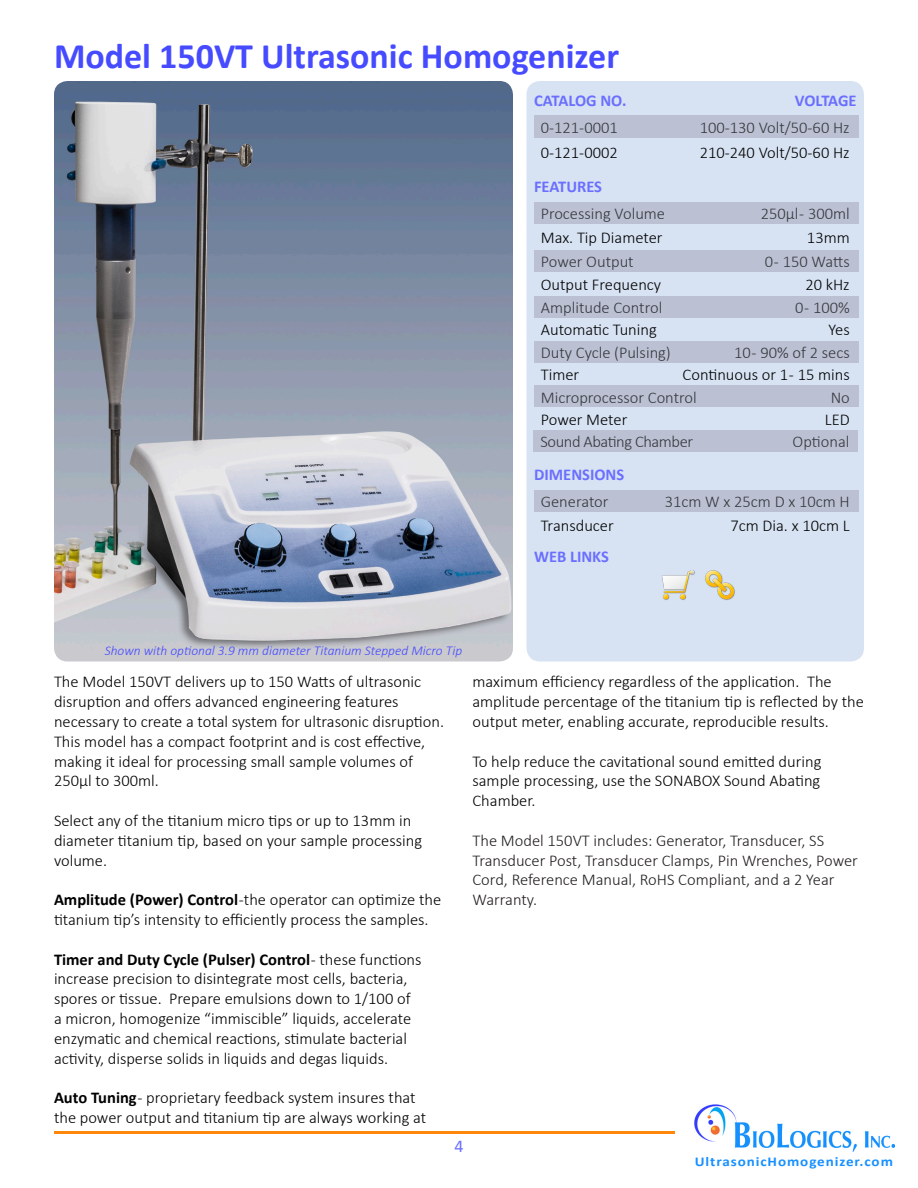
<style>
.page{position:relative;width:918px;height:1188px;background:#fff}
.page>*{position:absolute;margin:0;border:0;box-sizing:border-box;transform-origin:0 0}
.t1{font:700 36px "Calibri";color:#464bff}
.chart_heading{font:18px "Calibri";color:#6b6fff}
.info_chart{font:300 16.5px/19.8px "Calibri";color:#000}
.t2{font:300 16.5px/19.8px "Calibri";color:#231f20}
.chart_heading-2{font:700 16.5px "Calibri";color:#6b6fff}
.info_chart-2{font:300 16.5px "Calibri";letter-spacing:-.025em;color:#000}
.t3{font:italic 300 13.5px "Calibri";color:#464bff}
.t4{font:700 13.5px "Calibri";letter-spacing:.06em;color:#1790ff;scale:1.12 1}
.s1{font-weight:700}
</style>
<div class="page">
<img style="left:695px;top:1105px;width:199px;height:47px">
<hr style="left:54px;top:1131px;width:621px;height:3px;background:#ff870a">
<div style="left:526px;top:81px;width:338px;height:581px;background:#d7e3f3;border-radius:14px"></div>
<div style="left:534px;top:115px;width:324px;height:23px;background:#bbc0d3"></div>
<div style="left:534px;top:203px;width:324px;height:21px;background:#bbc0d3"></div>
<div style="left:534px;top:296px;width:324px;height:22px;background:#bbc0d3"></div>
<div style="left:534px;top:341px;width:324px;height:21px;background:#bbc0d3"></div>
<img style="left:705px;top:570px;width:30px;height:30px">
<img style="left:662px;top:570px;width:33px;height:30px">
<div style="left:534px;top:386px;width:324px;height:21px;background:#bbc0d3"></div>
<div style="left:534px;top:430px;width:324px;height:21px;background:#bbc0d3"></div>
<img style="left:54px;top:81px;width:459px;height:581px">
<div style="left:534px;top:250px;width:324px;height:21px;background:#bbc0d3"></div>
<div style="left:534px;top:490px;width:324px;height:21px;background:#bbc0d3"></div>
<p class="t1" style="left:54px;top:30px;width:567px">Model 150VT Ultrasonic Homogenizer</p>
<p class="chart_heading-2" style="left:534px;top:89px;width:94px">CATALOG NO.</p>
<p class="chart_heading-2" style="left:795px;top:89px;width:63px">VOLTAGE</p>
<p class="info_chart" style="left:541px;top:117px;width:79px">0-121-0001</p>
<p class="info_chart" style="left:700px;top:117px;width:152px">100-130 Volt/50-60 Hz</p>
<p class="info_chart" style="left:541px;top:143px;width:79px">0-121-0002</p>
<p class="info_chart" style="left:700px;top:143px;width:152px">210-240 Volt/50-60 Hz</p>
<p class="chart_heading-2" style="left:534px;top:174px;width:70px">FEATURES</p>
<p class="info_chart" style="left:541px;top:204px;width:126px">Processing Volume</p>
<p class="info_chart" style="left:761px;top:204px;width:91px">250µl - 300ml</p>
<p class="info_chart" style="left:541px;top:228px;width:123px">Max. Tip Diameter</p>
<p class="info_chart" style="left:807px;top:228px;width:44px">13mm</p>
<p class="info_chart" style="left:541px;top:274px;width:122px">Output Frequency</p>
<p class="info_chart" style="left:805px;top:274px;width:46px">20 kHz</p>
<p class="info_chart" style="left:541px;top:319px;width:118px">Automatic Tuning</p>
<p class="info_chart" style="left:829px;top:319px;width:23px">Yes</p>
<p class="info_chart" style="left:541px;top:364px;width:40px">Timer</p>
<p class="info_chart" style="left:683px;top:364px;width:169px">Continuous or 1 - 15 mins</p>
<p class="info_chart" style="left:541px;top:251px;width:94px">Power Output</p>
<p class="info_chart" style="left:765px;top:251px;width:86px">0 - 150 Watts</p>
<p class="info_chart" style="left:541px;top:298px;width:123px">Amplitude Control</p>
<p class="info_chart" style="left:795px;top:298px;width:56px">0 - 100%</p>
<p class="info_chart" style="left:541px;top:342px;width:132px">Duty Cycle (Pulsing)</p>
<p class="info_chart" style="left:734px;top:342px;width:117px">10 - 90% of 2 secs</p>
<p class="info_chart" style="left:541px;top:387px;width:157px">Microprocessor Control</p>
<p class="info_chart" style="left:831px;top:387px;width:21px">No</p>
<p class="info_chart" style="left:541px;top:409px;width:88px">Power Meter</p>
<p class="info_chart" style="left:825px;top:409px;width:26px">LED</p>
<p class="info_chart-2" style="left:540px;top:431px;width:154px">Sound Abating Chamber</p>
<p class="info_chart" style="left:793px;top:431px;width:58px">Optional</p>
<p class="chart_heading-2" style="left:534px;top:463px;width:92px">DIMENSIONS</p>
<p class="info_chart" style="left:541px;top:491px;width:69px">Generator</p>
<p class="info_chart" style="left:665px;top:491px;width:187px">31cm W x 25cm D x 10cm H</p>
<p class="info_chart" style="left:541px;top:515px;width:74px">Transducer</p>
<p class="info_chart" style="left:730px;top:515px;width:121px">7cm Dia. x 10cm L</p>
<p class="chart_heading-2" style="left:534px;top:544px;width:76px">WEB LINKS</p>
<p class="t3" style="left:105px;top:643px;width:359px">Shown with optional 3.9 mm diameter Titanium Stepped Micro Tip</p>
<p class="info_chart" style="left:54px;top:672px;width:392px">The Model 150VT delivers up to 150 Watts of ultrasonic disruption and offers advanced engineering features necessary to create a total system for ultrasonic disruption.<br>This model has a compact footprint and is cost effective, making it ideal for processing small sample volumes of 250µl to 300ml.</p>
<p class="info_chart" style="left:54px;top:810px;width:370px">Select any of the titanium micro tips or up to 13mm in diameter titanium tip, based on your sample processing volume.</p>
<p class="info_chart" style="left:54px;top:890px;width:389px"><span class="s1">Amplitude (Power) Control</span> -the operator can optimize the titanium tip’s intensity to efficiently process the samples.</p>
<p class="info_chart" style="left:54px;top:949px;width:369px"><span class="s1">Timer and Duty Cycle (Pulser) Control</span> - these functions increase precision to disintegrate most cells, bacteria, spores or tissue. Prepare emulsions down to 1/100 of a micron, homogenize “immiscible” liquids, accelerate enzymatic and chemical reactions, stimulate bacterial activity, disperse solids in liquids and degas liquids.</p>
<p class="info_chart" style="left:54px;top:1088px;width:374px"><span class="s1">Auto Tuning</span> - proprietary feedback system insures that the power output and titanium tip are always working at</p>
<p class="chart_heading" style="left:454px;top:1134px;width:11px">4</p>
<p class="info_chart" style="left:472px;top:672px;width:393px">maximum efficiency regardless of the application. The amplitude percentage of the titanium tip is reflected by the output meter, enabling accurate, reproducible results.</p>
<p class="info_chart" style="left:472px;top:751px;width:350px;text-align:justify">To help reduce the cavitational sound emitted during sample processing, use the SONABOX Sound Abating Chamber.</p>
<p class="t2" style="left:472px;top:830px;width:387px">The Model 150VT includes: Generator, Transducer, SS Transducer Post, Transducer Clamps, Pin Wrenches, Power Cord, Reference Manual, RoHS Compliant, and a 2 Year Warranty.</p>
<p class="t4" style="left:695px;top:1152px;width:178px">UltrasonicHomogenizer.com</p>
</div>
